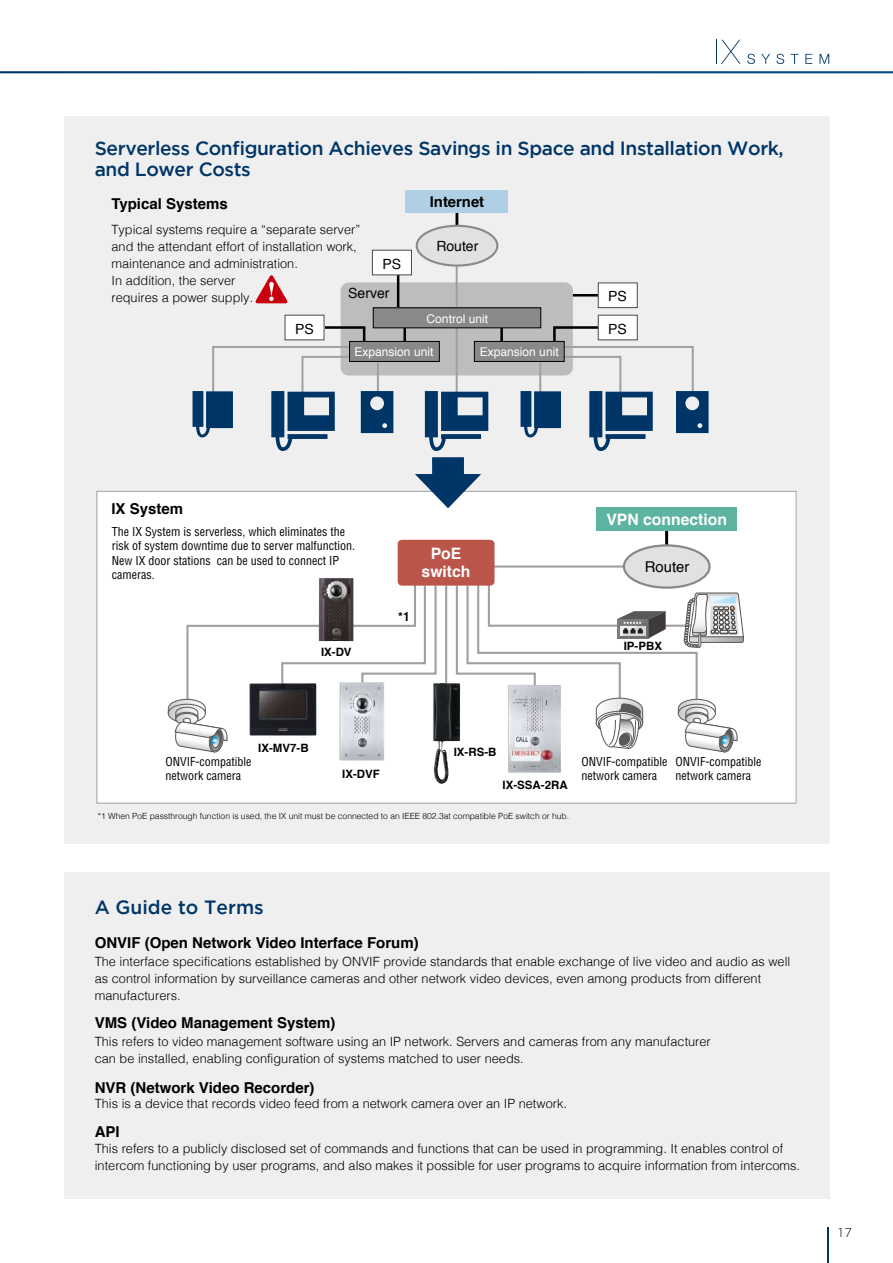
<style>
.page{position:relative;width:893px;height:1263px;background:#fff}
.page>*{position:absolute;margin:0;border:0;box-sizing:border-box;transform-origin:0 0}
.t1{font:500 19.2px/21.5px "Gotham";letter-spacing:-.02em;color:#003567}
.t2{font:500 19.2px "Gotham";color:#003567}
.t3{font:15.75px/18px "Helvetica Bold 3";color:#fff;text-align:center}
.t4{font:15px "Helvetica Bold 3";color:#000}
.t5{font:14.85px "Helvetica Bold 3";color:#000}
.t6{font:14.85px "Helvetica 3";color:#000}
.t7{font:13.95px "Helvetica 3";color:#000}
.t8{font:300 12.75px/17px "Helvetica";color:#000}
.t9{font:300 12.75px "Gotham";color:#000}
.t10{font:condensed 12px/14.4px "Helvetica";color:#000}
.t11{font:12px "Helvetica 3";color:#fff}
.t12{font:700 condensed 12px "Helvetica";color:#000}
.t13{font:11.55px "Helvetica Bold 3";color:#000}
.t14{font:300 8.55px "Helvetica";color:#000}
</style>
<div class="page">
<div style="left:64px;top:116px;width:765px;height:727px;background:#efefef"></div>
<div style="left:97px;top:491px;width:699px;height:312px;background:#fff"></div>
<svg style="left:716px;top:40px;width:25px;height:24px"></svg>
<svg style="left:747px;top:54px;width:8px;height:10px"></svg>
<svg style="left:761px;top:54px;width:9px;height:10px"></svg>
<svg style="left:776px;top:54px;width:8px;height:10px"></svg>
<svg style="left:791px;top:54px;width:7px;height:10px"></svg>
<svg style="left:805px;top:54px;width:7px;height:10px"></svg>
<svg style="left:820px;top:54px;width:9px;height:10px"></svg>
<div style="left:64px;top:872px;width:765px;height:327px;background:#efefef"></div>
<hr style="left:665px;top:527px;width:3px;height:21px;background:#000">
<div style="left:596px;top:507px;width:140px;height:24px;background:#5db4a0"></div>
<hr style="left:486px;top:565px;width:151px;height:3px;background:#9fa0a0">
<div style="left:624px;top:545px;width:85px;height:43px;background:#dfe1e2;border-radius:50%"></div>
<div style="left:623px;top:544px;width:88px;height:45px;border:2px solid #898989;border-radius:50%"></div>
<hr style="left:445px;top:586px;width:2px;height:117px;background:#9fa0a0">
<svg style="left:168px;top:571px;width:269px;height:182px"></svg>
<img style="left:319px;top:578px;width:34px;height:63px">
<img style="left:249px;top:683px;width:68px;height:53px">
<img style="left:340px;top:682px;width:44px;height:79px">
<img style="left:433px;top:683px;width:15px;height:101px">
<img style="left:508px;top:753px;width:53px;height:19px">
<div style="left:398px;top:540px;width:96px;height:46px;background:#bb5549;border-radius:4px"></div>
<svg style="left:255px;top:275px;width:33px;height:28px"></svg>
<svg style="left:455px;top:571px;width:289px;height:182px"></svg>
<hr style="left:827px;top:1227px;width:2px;height:36px;background:#003567">
<hr style="left:573px;top:294px;width:32px;height:3px;background:#000">
<div style="left:341px;top:282px;width:232px;height:93px;background:#bcbdbd;border-radius:8px"></div>
<hr style="left:456px;top:260px;width:2px;height:137px;background:#9fa0a0">
<hr style="left:455px;top:208px;width:3px;height:20px;background:#000">
<div style="left:405px;top:190px;width:103px;height:22px;background:#afcfe5"></div>
<div style="left:417px;top:226px;width:80px;height:40px;background:#dfe1e2;border-radius:50%"></div>
<div style="left:416px;top:225px;width:82px;height:42px;border:2px solid #898989;border-radius:50%"></div>
<hr style="left:403px;top:325px;width:3px;height:19px;background:#000">
<hr style="left:397px;top:275px;width:2px;height:33px;background:#000">
<hr style="left:500px;top:325px;width:3px;height:19px;background:#000">
<div style="left:350px;top:341px;width:89px;height:20px;background:#898989"></div>
<div style="left:349px;top:341px;width:91px;height:21px;border:1px solid #000"></div>
<div style="left:474px;top:341px;width:90px;height:20px;background:#898989"></div>
<div style="left:474px;top:341px;width:90px;height:21px;border:1px solid #000"></div>
<div style="left:373px;top:308px;width:168px;height:20px;background:#898989"></div>
<div style="left:373px;top:308px;width:168px;height:20px;border:1px solid #000"></div>
<div style="left:598px;top:283px;width:39px;height:25px;background:#fff"></div>
<div style="left:598px;top:283px;width:40px;height:25px;border:1px solid #4c4948"></div>
<div style="left:598px;top:315px;width:39px;height:25px;background:#fff"></div>
<div style="left:598px;top:315px;width:40px;height:25px;border:1px solid #4c4948"></div>
<div style="left:285px;top:315px;width:39px;height:25px;background:#fff"></div>
<div style="left:285px;top:315px;width:39px;height:25px;border:1px solid #4c4948"></div>
<div style="left:372px;top:250px;width:39px;height:25px;background:#fff"></div>
<div style="left:372px;top:250px;width:40px;height:25px;border:1px solid #4c4948"></div>
<svg style="left:425px;top:391px;width:63px;height:60px"></svg>
<svg style="left:193px;top:325px;width:200px;height:126px"></svg>
<svg style="left:521px;top:325px;width:188px;height:126px"></svg>
<svg style="left:415px;top:457px;width:66px;height:51px"></svg>
<h1 class="t1" style="left:95px;top:137px;width:690px">Serverless Configuration Achieves Savings in Space and Installation Work, and Lower Costs</h1>
<p class="t4" style="left:111px;top:191px;width:118px">Typical Systems</p>
<p class="t8" style="left:111px;top:220px;width:250px">Typical systems require a “separate server” and the attendant effort of installation work, maintenance and administration.<br>In addition, the server<br>requires a power supply.</p>
<p class="t7" style="left:382px;top:253px;width:20px">PS</p>
<p class="t7" style="left:348px;top:282px;width:43px">Server</p>
<p class="t5" style="left:430px;top:189px;width:56px">Internet</p>
<p class="t7" style="left:436px;top:235px;width:44px">Router</p>
<p class="t7" style="left:608px;top:286px;width:20px">PS</p>
<p class="t11" style="left:427px;top:309px;width:63px">Control unit</p>
<p class="t7" style="left:295px;top:318px;width:20px">PS</p>
<p class="t7" style="left:608px;top:318px;width:20px">PS</p>
<p class="t11" style="left:355px;top:343px;width:80px">Expansion unit</p>
<p class="t11" style="left:480px;top:343px;width:80px">Expansion unit</p>
<p class="t4" style="left:111px;top:496px;width:73px">IX System</p>
<p class="t10" style="left:112px;top:524px;width:245px">The IX System is serverless, which eliminates the risk of system downtime due to server malfunction.<br>New IX door stations can be used to connect IP cameras.</p>
<p class="t13" style="left:321px;top:643px;width:32px">IX-DV</p>
<p class="t12" style="left:398px;top:609px;width:13px">*1</p>
<p class="t3" style="left:422px;top:545px;width:50px">PoE switch</p>
<p class="t3" style="left:606px;top:511px;width:122px">VPN connection</p>
<p class="t6" style="left:645px;top:555px;width:46px">Router</p>
<p class="t13" style="left:624px;top:637px;width:40px">IP-PBX</p>
<p class="t10" style="left:165px;top:754px;width:87px">ONVIF-compatible network camera</p>
<p class="t13" style="left:258px;top:739px;width:52px">IX-MV7-B</p>
<p class="t13" style="left:454px;top:743px;width:44px">IX-RS-B</p>
<p class="t13" style="left:342px;top:765px;width:39px">IX-DVF</p>
<p class="t13" style="left:503px;top:775px;width:67px">IX-SSA-2RA</p>
<p class="t14" style="left:98px;top:809px;width:473px">*1 When PoE passthrough function is used, the IX unit must be connected to an IEEE 802.3at compatible PoE switch or hub.</p>
<p class="t10" style="left:581px;top:754px;width:87px">ONVIF-compatible network camera</p>
<p class="t10" style="left:675px;top:754px;width:87px">ONVIF-compatible network camera</p>
<h1 class="t2" style="left:95px;top:896px;width:171px">A Guide to Terms</h1>
<p class="t4" style="left:95px;top:930px;width:325px">ONVIF (Open Network Video Interface Forum)</p>
<p class="t8" style="left:95px;top:952px;width:697px">The interface specifications established by ONVIF provide standards that enable exchange of live video and audio as well as control information by surveillance cameras and other network video devices, even among products from different manufacturers.</p>
<p class="t4" style="left:95px;top:1011px;width:242px">VMS (Video Management System)</p>
<p class="t8" style="left:95px;top:1032px;width:618px">This refers to video management software using an IP network. Servers and cameras from any manufacturer can be installed, enabling configuration of systems matched to user needs.</p>
<p class="t4" style="left:95px;top:1075px;width:221px">NVR (Network Video Recorder)</p>
<p class="t8" style="left:95px;top:1094px;width:474px">This is a device that records video feed from a network camera over an IP network.</p>
<p class="t4" style="left:95px;top:1120px;width:27px">API</p>
<p class="t8" style="left:95px;top:1139px;width:707px">This refers to a publicly disclosed set of commands and functions that can be used in programming. It enables control of intercom functioning by user programs, and also makes it possible for user programs to acquire information from intercoms.</p>
<p class="t9" style="left:839px;top:1225px;width:15px">17</p>
</div>
